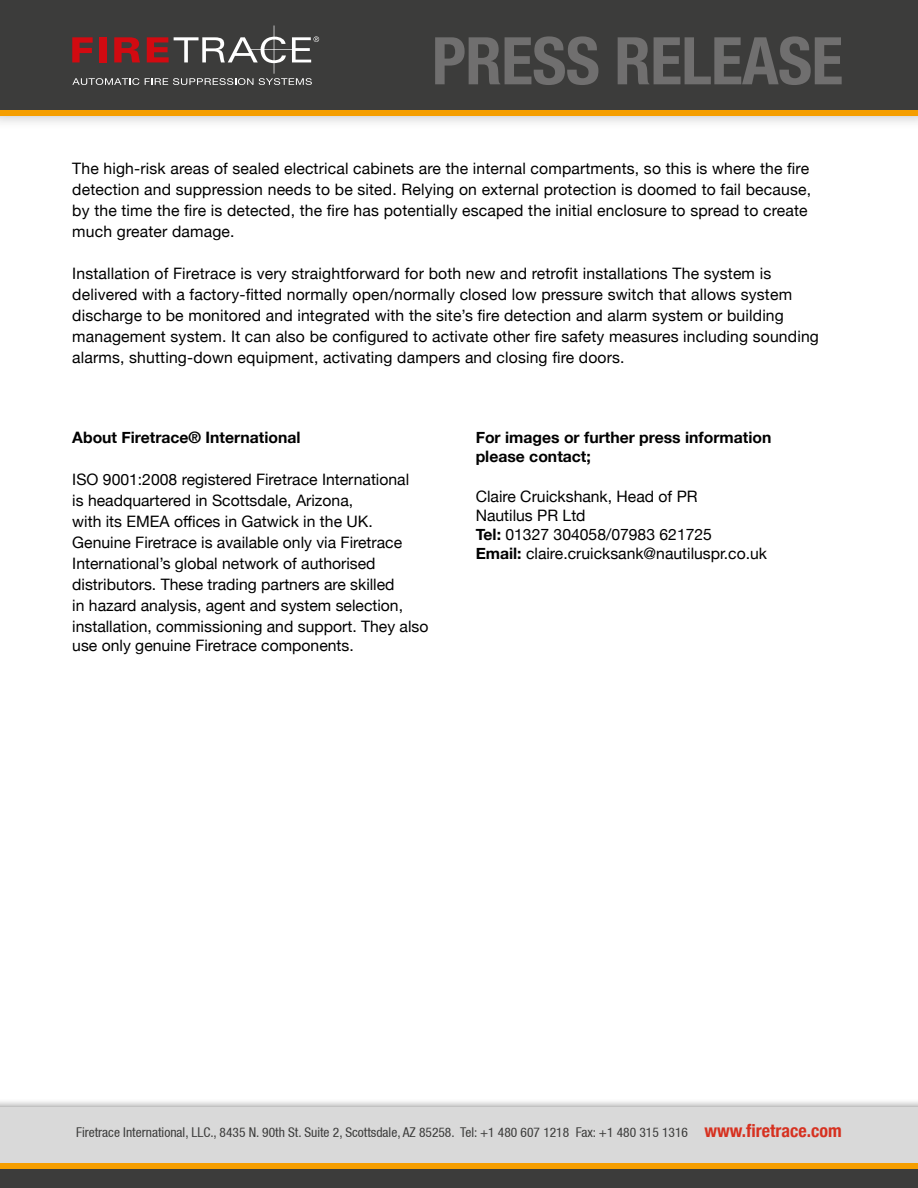
<style>
.page{position:relative;width:918px;height:1188px;background:#fff}
.page>*{position:absolute;margin:0;border:0;box-sizing:border-box;transform-origin:0 0}
.t1{font:15.75px/21px "Helvetica Neue";letter-spacing:.01em;color:#000}
.t2{font:700 15.75px/18.9px "Helvetica Neue";color:#000}
.t3{font:condensed 13.5px "Helvetica 57";color:#3c3c3b}
.s1{font-weight:700}
.s2{font-family:"Helvetica Neue";font-weight:700;font-size:18px;color:#d63120}
</style>
<div class="page">
<div style="left:0;top:1098px;width:918px;height:75px;background:#000;opacity:.75"></div>
<div style="left:0;top:1108px;width:918px;height:55px;background:#d9d9d9"></div>
<div style="left:0;top:1168px;width:918px;height:20px;background:#3c3c3b"></div>
<div style="left:0;top:1163px;width:918px;height:5px;background:#f59e00"></div>
<div style="left:0;top:0;width:918px;height:130px;background:#000;opacity:.5"></div>
<div style="left:0;top:0;width:918px;height:111px;background:#3c3c3b"></div>
<svg style="left:72px;top:26px;width:247px;height:59px"></svg>
<svg style="left:435px;top:36px;width:407px;height:49px"></svg>
<div style="left:0;top:111px;width:918px;height:5px;background:#f59e00"></div>
<p class="t1" style="left:72px;top:159px;width:740px">The high-risk areas of sealed electrical cabinets are the internal compartments, so this is where the fire detection and suppression needs to be sited. Relying on external protection is doomed to fail because, by the time the fire is detected, the fire has potentially escaped the initial enclosure to spread to create much greater damage.</p>
<p class="t1" style="left:72px;top:264px;width:748px">Installation of Firetrace is very straightforward for both new and retrofit installations The system is delivered with a factory-fitted normally open/normally closed low pressure switch that allows system discharge to be monitored and integrated with the site’s fire detection and alarm system or building management system. It can also be configured to activate other fire safety measures including sounding alarms, shutting-down equipment, activating dampers and closing fire doors.</p>
<p class="t2" style="left:72px;top:429px;width:230px">About Firetrace® International</p>
<p class="t1" style="left:72px;top:470px;width:358px">ISO 9001:2008 registered Firetrace International<br>is headquartered in Scottsdale, Arizona,<br>with its EMEA offices in Gatwick in the UK.<br>Genuine Firetrace is available only via Firetrace International’s global network of authorised distributors. These trading partners are skilled<br>in hazard analysis, agent and system selection, installation, commissioning and support. They also</p>
<p class="t1" style="left:72px;top:636px;width:283px">use only genuine Firetrace components.</p>
<p class="t2" style="left:476px;top:429px;width:297px">For images or further press information please contact;</p>
<p class="t1" style="left:476px;top:488px;width:293px;line-height:18.9px">Claire Cruickshank, Head of PR<br>Nautilus PR Ltd<br><span class="s1">Tel:</span> 01327 304058/07983 621725<br><span class="s1">Email:</span> claire.cruicksank@nautiluspr.co.uk</p>
<p class="t3" style="left:76px;top:1124px;width:767px">Firetrace International, LLC., 8435 N. 90th St. Suite 2, Scottsdale, AZ 85258. Tel: +1 480 607 1218 Fax: +1 480 315 1316 <span class="s2">www.firetrace.com</span></p>
</div>
